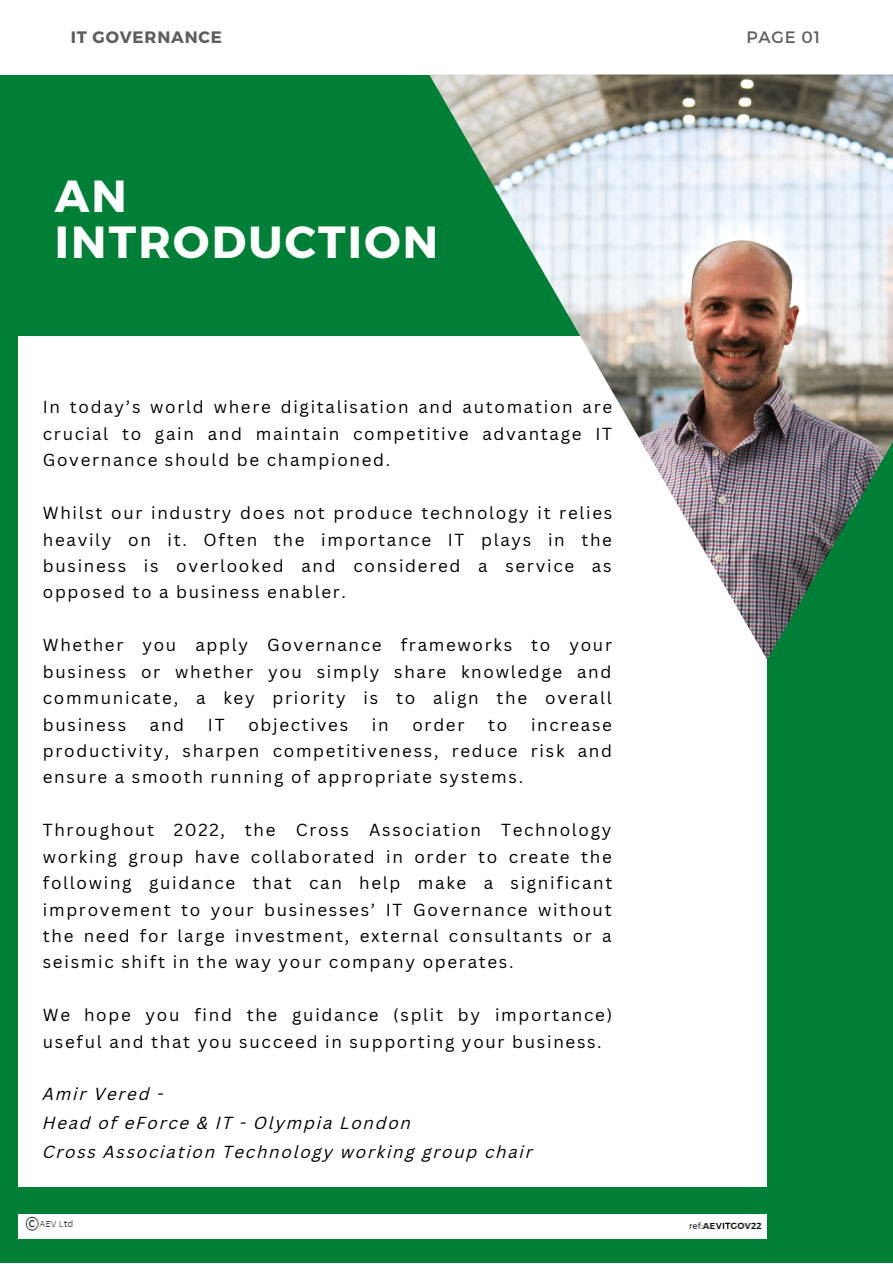
<style>
.page{position:relative;width:893px;height:1264px;background:#fff}
.page>*{position:absolute;margin:0;border:0;box-sizing:border-box;transform-origin:0 0}
.t1{font:700 45px/45.2px "Montserrat";letter-spacing:.05em;color:#fff}
.t2{font:16.95px/26.4px "Canva Sans";letter-spacing:.1em;color:#000;text-align:justify}
.t3{font:italic 16.95px/28.5px "Canva Sans";letter-spacing:.1em;color:#000}
.t4{font:700 16.5px "Montserrat";letter-spacing:.05em;color:#5e5e5e}
.t5{font:16.5px "Montserrat";letter-spacing:.05em;color:#5e5e5e}
</style>
<div class="page">
<div style="left:0;top:0;width:892px;height:1262px;background:#008037"></div>
<div style="left:0;top:0;width:892px;height:74px;background:#fff"></div>
<div style="left:19px;top:336px;width:747px;height:850px;background:#fff"></div>
<img style="left:429px;top:74px;width:463px;height:585px">
<div style="left:19px;top:1214px;width:747px;height:24px;background:#fff"></div>
<p class="t4" style="left:71px;top:27px;width:152px">IT GOVERNANCE</p>
<p class="t5" style="left:746px;top:27px;width:75px">PAGE 01</p>
<h1 class="t1" style="left:55px;top:171px;width:385px">AN<br>INTRODUCTION</h1>
<p class="t2" style="left:43px;top:393px;width:571px">In today’s world where digitalisation and automation are crucial to gain and maintain competitive advantage IT Governance should be championed.</p>
<p class="t2" style="left:43px;top:499px;width:571px">Whilst our industry does not produce technology it relies heavily on it. Often the importance IT plays in the business is overlooked and considered a service as opposed to a business enabler.</p>
<p class="t2" style="left:43px;top:631px;width:570px">Whether you apply Governance frameworks to your business or whether you simply share knowledge and communicate, a key priority is to align the overall business</p>
<p class="t2" style="left:43px;top:710px;width:570px;text-indent:488px">increase productivity, sharpen competitiveness, reduce risk and ensure a smooth running of appropriate systems.</p>
<p class="t2" style="left:43px;top:816px;width:571px">Throughout 2022, the Cross Association Technology working group have collaborated in order to create the following guidance that can help make a significant improvement to your businesses’ IT Governance without the need for large investment, external consultants or a seismic shift in the way your company operates.</p>
<p class="t2" style="left:43px;top:1001px;width:571px">We hope you find the guidance (split by importance) useful and that you succeed in supporting your business.</p>
<p class="t3" style="left:43px;top:1081px;width:491px">Amir Vered -<br>Head of eForce &amp; IT - Olympia London<br>Cross Association Technology working group chair</p>
<p class="t2" style="left:150px;top:710px;width:36px">and</p>
<p class="t2" style="left:208px;top:710px;width:18px">IT</p>
<p class="t2" style="left:248px;top:710px;width:101px">objectives</p>
<p class="t2" style="left:372px;top:710px;width:18px">in</p>
<p class="t2" style="left:412px;top:710px;width:54px">order</p>
<p class="t2" style="left:488px;top:710px;width:21px">to</p>
</div>
